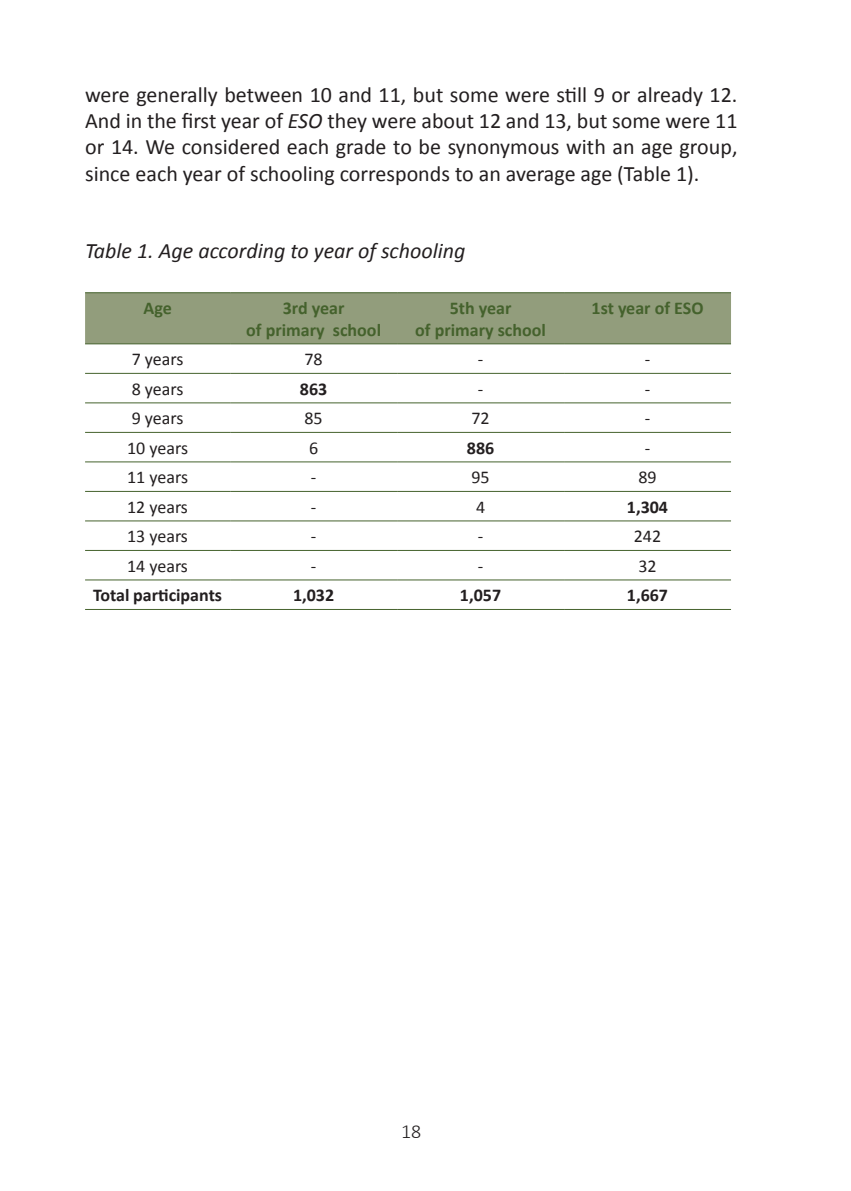
<style>
.page{position:relative;width:851px;height:1191px;background:#fff}
.page>*{position:absolute;margin:0;border:0;box-sizing:border-box;transform-origin:0 0}
.t1{font:22px/26.4px "Calibri";color:#231f20;text-align:justify}
.t2{font:italic 22px "Calibri";color:#231f20}
.t3{font:300 20px "Calibri";color:#231f20}
.t4{font:18px "Calibri";color:#231f20}
.t5{font:700 18px/21.6px "Calibri";color:#45622d;text-align:center}
.t6{font:700 18px "Calibri";color:#231f20}
.s1{font-style:italic}
</style>
<div class="page">
<div style="left:85px;top:293px;width:645px;height:50px;background:#929d7c"></div>
<hr style="left:85px;top:292px;width:145px;height:1px;background:#45622d">
<hr style="left:230px;top:292px;width:167px;height:1px;background:#45622d">
<hr style="left:397px;top:292px;width:167px;height:1px;background:#45622d">
<hr style="left:564px;top:292px;width:166px;height:1px;background:#45622d">
<hr style="left:85px;top:343px;width:145px;height:1px;background:#45622d">
<hr style="left:230px;top:343px;width:167px;height:1px;background:#45622d">
<hr style="left:397px;top:343px;width:167px;height:1px;background:#45622d">
<hr style="left:564px;top:343px;width:166px;height:1px;background:#45622d">
<hr style="left:85px;top:373px;width:145px;height:1px;background:#45622d">
<hr style="left:230px;top:373px;width:167px;height:1px;background:#45622d">
<hr style="left:397px;top:373px;width:167px;height:1px;background:#45622d">
<hr style="left:564px;top:373px;width:166px;height:1px;background:#45622d">
<hr style="left:85px;top:402px;width:145px;height:1px;background:#45622d">
<hr style="left:230px;top:402px;width:167px;height:1px;background:#45622d">
<hr style="left:397px;top:402px;width:167px;height:1px;background:#45622d">
<hr style="left:564px;top:402px;width:166px;height:1px;background:#45622d">
<hr style="left:85px;top:432px;width:145px;height:1px;background:#45622d">
<hr style="left:230px;top:432px;width:167px;height:1px;background:#45622d">
<hr style="left:397px;top:432px;width:167px;height:1px;background:#45622d">
<hr style="left:564px;top:432px;width:166px;height:1px;background:#45622d">
<hr style="left:85px;top:461px;width:145px;height:1px;background:#45622d">
<hr style="left:230px;top:461px;width:167px;height:1px;background:#45622d">
<hr style="left:397px;top:461px;width:167px;height:1px;background:#45622d">
<hr style="left:564px;top:461px;width:166px;height:1px;background:#45622d">
<hr style="left:85px;top:491px;width:145px;height:1px;background:#45622d">
<hr style="left:230px;top:491px;width:167px;height:1px;background:#45622d">
<hr style="left:397px;top:491px;width:167px;height:1px;background:#45622d">
<hr style="left:564px;top:491px;width:166px;height:1px;background:#45622d">
<hr style="left:85px;top:520px;width:145px;height:1px;background:#45622d">
<hr style="left:230px;top:520px;width:167px;height:1px;background:#45622d">
<hr style="left:397px;top:520px;width:167px;height:1px;background:#45622d">
<hr style="left:564px;top:520px;width:166px;height:1px;background:#45622d">
<hr style="left:85px;top:550px;width:145px;height:1px;background:#45622d">
<hr style="left:230px;top:550px;width:167px;height:1px;background:#45622d">
<hr style="left:397px;top:550px;width:167px;height:1px;background:#45622d">
<hr style="left:564px;top:550px;width:166px;height:1px;background:#45622d">
<hr style="left:85px;top:579px;width:145px;height:1px;background:#45622d">
<hr style="left:230px;top:579px;width:167px;height:1px;background:#45622d">
<hr style="left:397px;top:579px;width:167px;height:1px;background:#45622d">
<hr style="left:564px;top:579px;width:166px;height:1px;background:#45622d">
<hr style="left:85px;top:609px;width:145px;height:1px;background:#45622d">
<hr style="left:230px;top:609px;width:167px;height:1px;background:#45622d">
<hr style="left:397px;top:609px;width:167px;height:1px;background:#45622d">
<hr style="left:564px;top:609px;width:166px;height:1px;background:#45622d">
<p class="t1" style="left:85px;top:81px;width:653px">were generally between 10 and 11, but some were still 9 or already 12.<br>And in the first year of <span class="s1">ESO</span> they were about 12 and 13, but some were 11 or 14. We considered each grade to be synonymous with an age group, since each year of schooling corresponds to an average age (Table 1).</p>
<p class="t2" style="left:85px;top:235px;width:382px">Table 1. Age according to year of schooling</p>
<p class="t5" style="left:143px;top:297px;width:30px">Age</p>
<p class="t5" style="left:246px;top:297px;width:136px">3rd year<br>of primary school</p>
<p class="t5" style="left:415px;top:297px;width:132px">5th year<br>of primary school</p>
<p class="t5" style="left:591px;top:297px;width:113px">1st year of ESO</p>
<p class="t4" style="left:132px;top:348px;width:53px">7 years</p>
<p class="t4" style="left:304px;top:348px;width:20px">78</p>
<p class="t4" style="left:478px;top:348px;width:7px">-</p>
<p class="t4" style="left:644px;top:348px;width:7px">-</p>
<p class="t4" style="left:132px;top:377px;width:53px">8 years</p>
<p class="t6" style="left:300px;top:377px;width:29px">863</p>
<p class="t4" style="left:477px;top:377px;width:7px">-</p>
<p class="t4" style="left:644px;top:377px;width:7px">-</p>
<p class="t4" style="left:132px;top:407px;width:53px">9 years</p>
<p class="t4" style="left:304px;top:407px;width:20px">85</p>
<p class="t4" style="left:471px;top:407px;width:20px">72</p>
<p class="t4" style="left:644px;top:407px;width:7px">-</p>
<p class="t4" style="left:127px;top:436px;width:62px">10 years</p>
<p class="t4" style="left:309px;top:436px;width:11px">6</p>
<p class="t6" style="left:467px;top:436px;width:29px">886</p>
<p class="t4" style="left:644px;top:436px;width:7px">-</p>
<p class="t4" style="left:127px;top:466px;width:62px">11 years</p>
<p class="t4" style="left:311px;top:466px;width:7px">-</p>
<p class="t4" style="left:471px;top:466px;width:20px">95</p>
<p class="t4" style="left:638px;top:466px;width:20px">89</p>
<p class="t4" style="left:127px;top:495px;width:62px">12 years</p>
<p class="t4" style="left:311px;top:495px;width:7px">-</p>
<p class="t4" style="left:476px;top:495px;width:11px">4</p>
<p class="t6" style="left:626px;top:495px;width:43px">1,304</p>
<p class="t4" style="left:127px;top:525px;width:62px">13 years</p>
<p class="t4" style="left:311px;top:525px;width:7px">-</p>
<p class="t4" style="left:477px;top:525px;width:7px">-</p>
<p class="t4" style="left:633px;top:525px;width:29px">242</p>
<p class="t4" style="left:127px;top:554px;width:62px">14 years</p>
<p class="t4" style="left:311px;top:554px;width:7px">-</p>
<p class="t4" style="left:477px;top:554px;width:7px">-</p>
<p class="t4" style="left:638px;top:554px;width:20px">32</p>
<p class="t6" style="left:93px;top:584px;width:130px">Total participants</p>
<p class="t6" style="left:293px;top:584px;width:43px">1,032</p>
<p class="t6" style="left:460px;top:584px;width:43px">1,057</p>
<p class="t6" style="left:626px;top:584px;width:43px">1,667</p>
<p class="t3" style="left:401px;top:1118px;width:22px">18</p>
</div>
